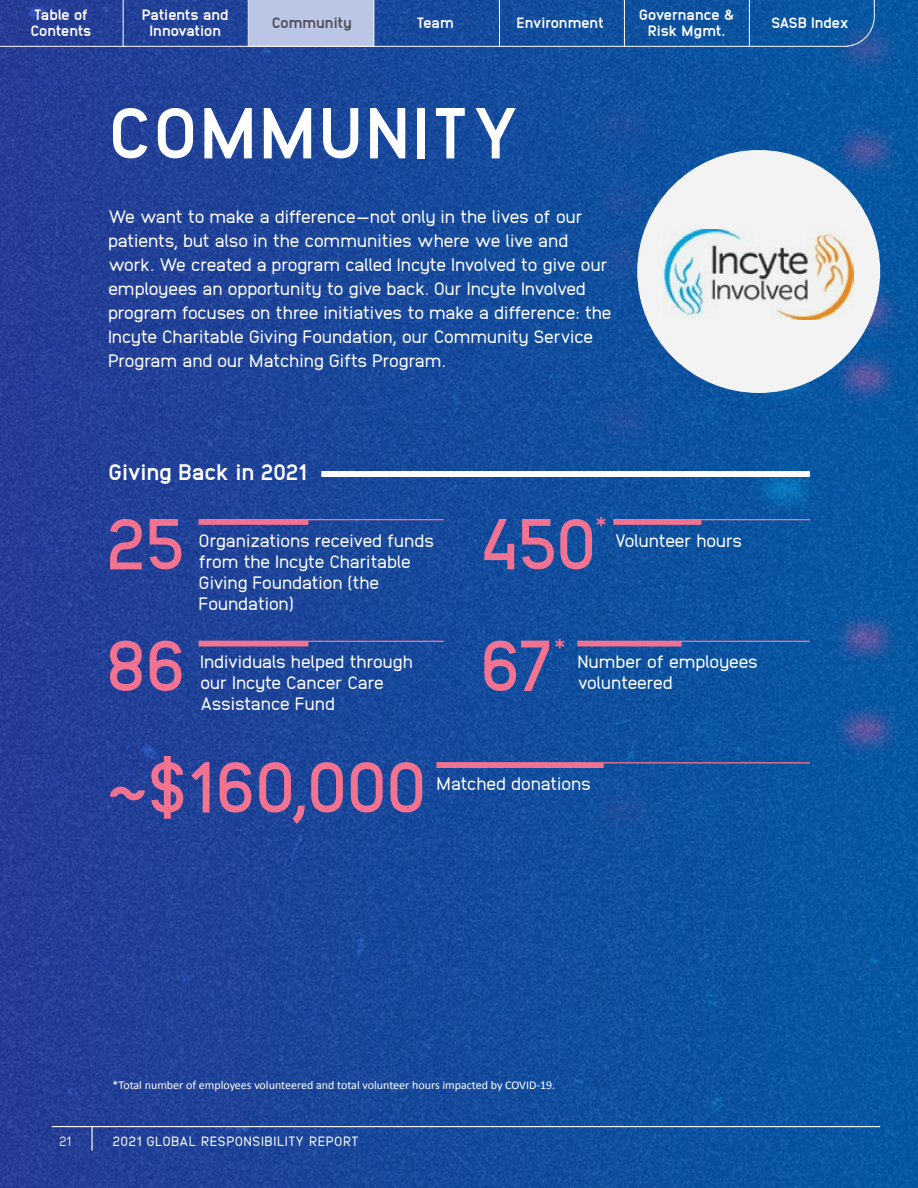
<style>
.page{position:relative;width:918px;height:1188px;background:#fff}
.page>*{position:absolute;margin:0;border:0;box-sizing:border-box;transform-origin:0 0}
.Body_Text_-_Gray{font:700 72px "Anodina";letter-spacing:-.03em;color:#f27292}
.Header_-_Dark_Blue{font:800 72px "Anodina";letter-spacing:.02em;color:#fff}
.Body_Text_-_Gray-2{font:700 36px "Anodina";color:#f27292}
.t1{font:800 22.5px "Anodina";letter-spacing:-.03em;color:#fff}
.Body_Text_-_Gray-3{font:18px/24px "Anodina";letter-spacing:-.03em;color:#fff}
.Body_Text_-_Gray-4{font:18px "Anodina";letter-spacing:-.05em;color:#fff}
.t2{font:800 15px/16.2px "Anodina";letter-spacing:-.03em;color:#fff;text-align:center}
.t3{font:800 15px/16.2px "Anodina";letter-spacing:-.05em;color:#fff}
.t4{font:800 15px "Anodina";letter-spacing:-.02em;color:#4d4b54}
.t5{font:13.5px "Anodina";letter-spacing:.025em;color:#fff}
.t6{font:300 13.5px "Anodina";color:#fff}
.t7{font:12px "Calibri";color:#fff}
</style>
<div class="page">
<img style="left:0;top:0;width:918px;height:1188px">
<svg style="left:0;top:0;width:875px;height:47px;background:#3260a9"></svg>
<div style="left:637px;top:150px;width:243px;height:243px;background:#f2f3f2;border-radius:50%"></div>
<img style="left:664px;top:229px;width:190px;height:91px">
<div style="left:321px;top:471px;width:489px;height:6px;background:#fff"></div>
<hr style="left:199px;top:519px;width:245px;height:1px;background:#f27292">
<div style="left:199px;top:520px;width:109px;height:5px;background:#f27292"></div>
<hr style="left:613px;top:519px;width:197px;height:1px;background:#f27292">
<div style="left:613px;top:520px;width:88px;height:5px;background:#f27292"></div>
<hr style="left:199px;top:641px;width:245px;height:1px;background:#f27292">
<div style="left:199px;top:641px;width:109px;height:5px;background:#f27292"></div>
<hr style="left:436px;top:762px;width:374px;height:1px;background:#f27292">
<div style="left:436px;top:763px;width:168px;height:5px;background:#f27292"></div>
<hr style="left:577px;top:641px;width:233px;height:1px;background:#f27292">
<div style="left:577px;top:641px;width:105px;height:5px;background:#f27292"></div>
<hr style="left:374px;top:0;width:1px;height:47px;background:#fff">
<hr style="left:499px;top:0;width:1px;height:47px;background:#fff">
<hr style="left:624px;top:0;width:1px;height:47px;background:#fff">
<hr style="left:749px;top:0;width:1px;height:47px;background:#fff">
<hr style="left:248px;top:0;width:1px;height:47px;background:#fff">
<hr style="left:123px;top:0;width:1px;height:47px;background:#fff">
<hr style="left:52px;top:1126px;width:828px;height:1px;background:#fff">
<hr style="left:91px;top:1126px;width:2px;height:25px;background:#fff">
<p class="t3" style="left:30px;top:6px;width:63px">Table of<br>Contents</p>
<p class="t2" style="left:142px;top:6px;width:88px">Patients and<br>Innovation</p>
<p class="t4" style="left:272px;top:12px;width:82px">Community</p>
<p class="t2" style="left:417px;top:14px;width:39px">Team</p>
<p class="t2" style="left:516px;top:14px;width:89px">Environment</p>
<p class="t2" style="left:639px;top:6px;width:97px">Governance &amp;<br>Risk Mgmt.</p>
<p class="t2" style="left:771px;top:14px;width:80px">SASB Index</p>
<p class="Header_-_Dark_Blue" style="left:108px;top:81px;width:414px">COMMUNITY</p>
<p class="Body_Text_-_Gray-3" style="left:108px;top:204px;width:505px">We want to make a difference—not only in the lives of our patients, but also in the communities where we live and work. We created a program called Incyte Involved to give our employees an opportunity to give back. Our Incyte Involved program focuses on three initiatives to make a difference: the Incyte Charitable Giving Foundation, our Community Service Program and our Matching Gifts Program.</p>
<p class="t1" style="left:108px;top:456px;width:200px">Giving Back in 2021</p>
<p class="Body_Text_-_Gray" style="left:105px;top:492px;width:83px">25</p>
<p class="Body_Text_-_Gray" style="left:105px;top:614px;width:83px">86</p>
<p class="Body_Text_-_Gray-3" style="left:199px;top:529px;width:237px;line-height:21.1px">Organizations received funds from the Incyte Charitable<br>Giving Foundation (the<br>Foundation)</p>
<p class="Body_Text_-_Gray-3" style="left:200px;top:651px;width:215px;line-height:21px">Individuals helped through our Incyte Cancer Care</p>
<p class="Body_Text_-_Gray-3" style="left:200px;top:691px;width:136px">Assistance Fund</p>
<p class="Body_Text_-_Gray" style="left:479px;top:492px;width:131px">450<sup>*</sup></p>
<p class="Body_Text_-_Gray-3" style="left:615px;top:528px;width:129px">Volunteer hours</p>
<p class="Body_Text_-_Gray-2" style="left:553px;top:625px;width:16px">*</p>
<p class="Body_Text_-_Gray" style="left:479px;top:614px;width:76px">67</p>
<p class="Body_Text_-_Gray-3" style="left:577px;top:649px;width:182px">Number of employees</p>
<p class="Body_Text_-_Gray-4" style="left:577px;top:670px;width:97px">volunteered</p>
<p class="Body_Text_-_Gray" style="left:105px;top:735px;width:324px">~$160,000</p>
<p class="Body_Text_-_Gray-3" style="left:436px;top:771px;width:156px">Matched donations</p>
<p class="t7" style="left:113px;top:1077px;width:444px">*Total number of employees volunteered and total volunteer hours impacted by COVID-19.</p>
<p class="t6" style="left:59px;top:1132px;width:14px">21</p>
<p class="t5" style="left:113px;top:1132px;width:248px">2021 GLOBAL RESPONSIBILITY REPORT</p>
</div>
